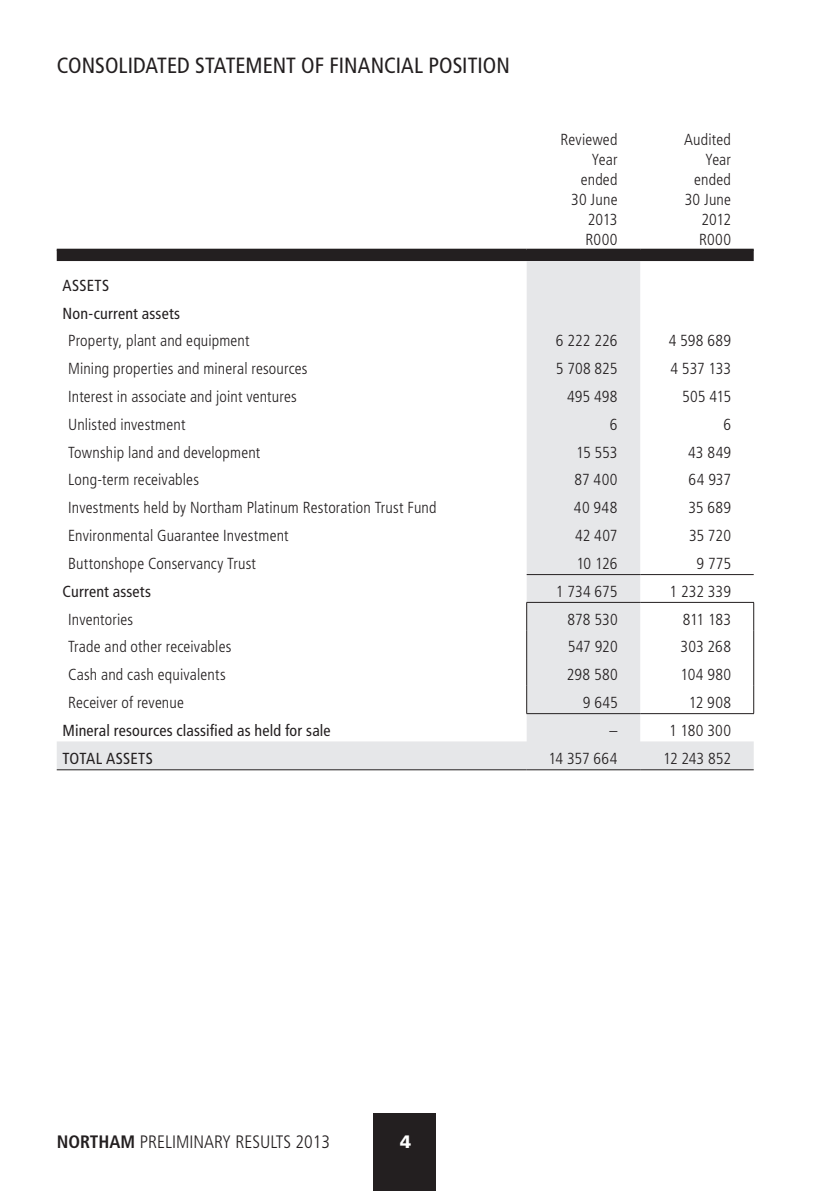
<style>
.page{position:relative;width:840px;height:1191px;background:#fff}
.page>*{position:absolute;margin:0;border:0;box-sizing:border-box;transform-origin:0 0}
.Heading_Graphs{font:condensed 22px "Frutiger";letter-spacing:.005em;color:#231f20}
.t1{font:300 condensed 18px "Frutiger";color:#231f20}
.t2{font:900 18px "Frutiger";color:#fff}
.Body_copy{font:300 condensed 16px "Frutiger";letter-spacing:.01em;color:#231f20}
.Body_copy-2{font:condensed 16px "Frutiger";letter-spacing:.015em;color:#231f20}
.s1{font-weight:700}
</style>
<div class="page">
<div style="left:373px;top:1113px;width:63px;height:78px;background:#231f20"></div>
<div style="left:57px;top:251px;width:696px;height:10px;background:#231f20"></div>
<svg style="left:57px;top:261px;width:696px;height:508px"></svg>
<hr style="left:57px;top:249px;width:469px;height:2px;background:#231f20">
<hr style="left:526px;top:249px;width:113px;height:2px;background:#231f20">
<hr style="left:639px;top:249px;width:114px;height:2px;background:#231f20">
<hr style="left:526px;top:574px;width:113px;height:1px;background:#231f20">
<hr style="left:639px;top:574px;width:114px;height:1px;background:#231f20">
<hr style="left:639px;top:602px;width:114px;height:1px;background:#231f20">
<hr style="left:57px;top:769px;width:469px;height:1px;background:#231f20">
<hr style="left:526px;top:769px;width:113px;height:1px;background:#231f20">
<hr style="left:639px;top:769px;width:114px;height:1px;background:#231f20">
<hr style="left:526px;top:713px;width:113px;height:1px;background:#231f20">
<hr style="left:639px;top:713px;width:114px;height:1px;background:#231f20">
<svg style="left:753px;top:602px;width:1px;height:111px"></svg>
<hr style="left:526px;top:602px;width:113px;height:1px;background:#231f20">
<svg style="left:526px;top:602px;width:1px;height:111px"></svg>
<p class="Heading_Graphs" style="left:57px;top:53px;width:454px">CONSOLIDATED STATEMENT OF FINANCIAL POSITION</p>
<p class="Body_copy" style="left:560px;top:130px;width:58px">Reviewed</p>
<p class="Body_copy" style="left:591px;top:150px;width:27px">Year</p>
<p class="Body_copy" style="left:580px;top:170px;width:38px">ended</p>
<p class="Body_copy" style="left:571px;top:190px;width:48px">30 June</p>
<p class="Body_copy" style="left:587px;top:210px;width:31px">2013</p>
<p class="Body_copy" style="left:585px;top:230px;width:33px">R000</p>
<p class="Body_copy" style="left:684px;top:130px;width:48px">Audited</p>
<p class="Body_copy" style="left:704px;top:150px;width:27px">Year</p>
<p class="Body_copy" style="left:694px;top:170px;width:38px">ended</p>
<p class="Body_copy" style="left:684px;top:190px;width:48px">30 June</p>
<p class="Body_copy" style="left:701px;top:210px;width:31px">2012</p>
<p class="Body_copy" style="left:698px;top:230px;width:33px">R000</p>
<p class="Body_copy-2" style="left:62px;top:276px;width:48px">ASSETS</p>
<p class="Body_copy-2" style="left:62px;top:304px;width:119px">Non-current assets</p>
<p class="Body_copy" style="left:68px;top:332px;width:183px">Property, plant and equipment</p>
<p class="Body_copy" style="left:555px;top:332px;width:63px">6 222 226</p>
<p class="Body_copy" style="left:668px;top:332px;width:64px">4 598 689</p>
<p class="Body_copy" style="left:68px;top:359px;width:241px">Mining properties and mineral resources</p>
<p class="Body_copy" style="left:555px;top:359px;width:63px">5 708 825</p>
<p class="Body_copy" style="left:670px;top:359px;width:62px">4 537 133</p>
<p class="Body_copy" style="left:68px;top:387px;width:230px">Interest in associate and joint ventures</p>
<p class="Body_copy" style="left:567px;top:387px;width:52px">495 498</p>
<p class="Body_copy" style="left:681px;top:387px;width:50px">505 415</p>
<p class="Body_copy" style="left:68px;top:415px;width:119px">Unlisted investment</p>
<p class="Body_copy" style="left:609px;top:415px;width:9px">6</p>
<p class="Body_copy" style="left:723px;top:415px;width:9px">6</p>
<p class="Body_copy" style="left:68px;top:443px;width:194px">Township land and development</p>
<p class="Body_copy" style="left:575px;top:443px;width:43px">15 553</p>
<p class="Body_copy" style="left:688px;top:443px;width:44px">43 849</p>
<p class="Body_copy" style="left:68px;top:471px;width:132px">Long-term receivables</p>
<p class="Body_copy" style="left:574px;top:471px;width:45px">87 400</p>
<p class="Body_copy" style="left:688px;top:471px;width:44px">64 937</p>
<p class="Body_copy" style="left:68px;top:498px;width:370px">Investments held by Northam Platinum Restoration Trust Fund</p>
<p class="Body_copy" style="left:573px;top:498px;width:45px">40 948</p>
<p class="Body_copy" style="left:688px;top:498px;width:44px">35 689</p>
<p class="Body_copy" style="left:68px;top:526px;width:222px">Environmental Guarantee Investment</p>
<p class="Body_copy" style="left:575px;top:526px;width:44px">42 407</p>
<p class="Body_copy" style="left:688px;top:526px;width:43px">35 720</p>
<p class="Body_copy" style="left:68px;top:554px;width:189px">Buttonshope Conservancy Trust</p>
<p class="Body_copy" style="left:576px;top:554px;width:43px">10 126</p>
<p class="Body_copy" style="left:696px;top:554px;width:36px">9 775</p>
<p class="Body_copy-2" style="left:62px;top:582px;width:90px">Current assets</p>
<p class="Body_copy" style="left:555px;top:582px;width:63px">1 734 675</p>
<p class="Body_copy" style="left:669px;top:582px;width:63px">1 232 339</p>
<p class="Body_copy" style="left:68px;top:610px;width:66px">Inventories</p>
<p class="Body_copy" style="left:567px;top:610px;width:52px">878 530</p>
<p class="Body_copy" style="left:682px;top:610px;width:50px">811 183</p>
<p class="Body_copy" style="left:68px;top:637px;width:165px">Trade and other receivables</p>
<p class="Body_copy" style="left:567px;top:637px;width:51px">547 920</p>
<p class="Body_copy" style="left:680px;top:637px;width:52px">303 268</p>
<p class="Body_copy" style="left:68px;top:665px;width:159px">Cash and cash equivalents</p>
<p class="Body_copy" style="left:566px;top:665px;width:52px">298 580</p>
<p class="Body_copy" style="left:680px;top:665px;width:52px">104 980</p>
<p class="Body_copy" style="left:68px;top:693px;width:117px">Receiver of revenue</p>
<p class="Body_copy" style="left:582px;top:693px;width:36px">9 645</p>
<p class="Body_copy" style="left:688px;top:693px;width:44px">12 908</p>
<p class="Body_copy-2" style="left:62px;top:721px;width:270px">Mineral resources classified as held for sale</p>
<p class="Body_copy" style="left:609px;top:721px;width:9px">–</p>
<p class="Body_copy" style="left:668px;top:721px;width:63px">1 180 300</p>
<p class="Body_copy-2" style="left:62px;top:749px;width:92px">TOTAL ASSETS</p>
<p class="Body_copy" style="left:548px;top:749px;width:71px">14 357 664</p>
<p class="Body_copy" style="left:662px;top:749px;width:69px">12 243 852</p>
<p class="t1" style="left:57px;top:1131px;width:275px"><span class="s1">NORTHAM</span> PRELIMINARY RESULTS 2013</p>
<p class="t2" style="left:400px;top:1131px;width:13px">4</p>
</div>
